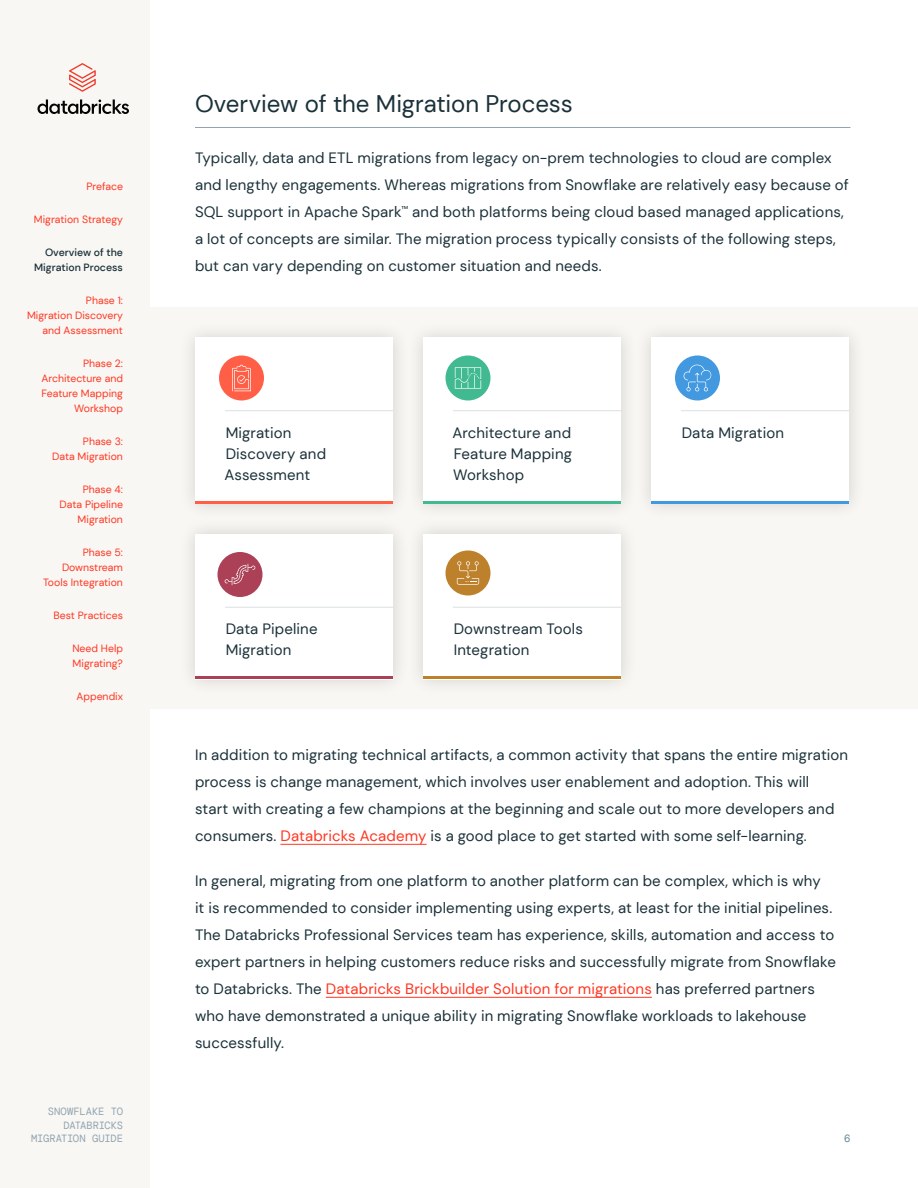
<style>
.page{position:relative;width:918px;height:1188px;background:#fff}
.page>*{position:absolute;margin:0;border:0;box-sizing:border-box;transform-origin:0 0}
.t1{font:24px "DM Sans";letter-spacing:-.005em;color:#1b3139}
.Body{font:15px/27px "DM Sans";letter-spacing:.01em;color:#1b3139}
.t2{font:10.5px/15px "DM Sans";color:#ff3621;text-align:right}
.t3{font:10.5px/13.5px "DM Mono";letter-spacing:-.02em;color:#90a5b1;text-align:right}
.t4{font:500 10.5px/15px "DM Sans";color:#1b3139;text-align:right}
.t5{font:10.5px "DM Mono";color:#618794}
.s1{color:#ff3621}
</style>
<div class="page">
<div style="left:0;top:0;width:150px;height:1188px;background:#f9f7f4"></div>
<svg style="left:38px;top:100px;width:91px;height:14px"></svg>
<svg style="left:69px;top:63px;width:27px;height:29px"></svg>
<div style="left:150px;top:308px;width:768px;height:402px;background:#f9f7f4"></div>
<hr style="left:195px;top:127px;width:655px;height:1px;background:#90a5b1">
<hr style="left:280px;top:844px;width:147px;height:1px;background:#ff3621">
<hr style="left:326px;top:997px;width:326px;height:1px;background:#ff3621">
<div style="left:178px;top:321px;width:232px;height:200px;background:#f3f1ee"></div>
<div style="left:195px;top:338px;width:198px;height:166px;background:#fff"></div>
<div style="left:634px;top:321px;width:232px;height:200px;background:#f4f2ef"></div>
<div style="left:651px;top:338px;width:198px;height:166px;background:#fff"></div>
<div style="left:406px;top:321px;width:232px;height:200px;background:#f4f2ef"></div>
<div style="left:423px;top:338px;width:198px;height:166px;background:#fff"></div>
<div style="left:178px;top:518px;width:232px;height:178px;background:#f3f1ee"></div>
<div style="left:195px;top:534px;width:198px;height:146px;background:#fff"></div>
<div style="left:406px;top:518px;width:232px;height:178px;background:#f4f2ef"></div>
<div style="left:423px;top:534px;width:198px;height:146px;background:#fff"></div>
<hr style="left:225px;top:410px;width:168px;height:1px;background:#dce0e2">
<hr style="left:681px;top:410px;width:168px;height:1px;background:#dce0e2">
<hr style="left:453px;top:410px;width:168px;height:1px;background:#dce0e2">
<hr style="left:225px;top:607px;width:168px;height:1px;background:#dce0e2">
<hr style="left:453px;top:607px;width:168px;height:1px;background:#dce0e2">
<hr style="left:195px;top:501px;width:198px;height:3px;background:#ff5f46">
<hr style="left:651px;top:501px;width:198px;height:3px;background:#4299e0">
<hr style="left:423px;top:501px;width:198px;height:3px;background:#42ba91">
<svg style="left:195px;top:676px;width:198px;height:3px"></svg>
<svg style="left:423px;top:676px;width:198px;height:3px"></svg>
<div style="left:219px;top:356px;width:45px;height:44px;background:#ff5f46;border-radius:50%"></div>
<svg style="left:232px;top:365px;width:19px;height:26px"></svg>
<div style="left:675px;top:356px;width:45px;height:44px;background:#4299e0;border-radius:50%"></div>
<svg style="left:684px;top:364px;width:27px;height:27px"></svg>
<div style="left:218px;top:552px;width:44px;height:45px;background:#ab4057;border-radius:50%"></div>
<svg style="left:225px;top:564px;width:30px;height:21px"></svg>
<div style="left:446px;top:550px;width:44px;height:46px;background:#bd802b;border-radius:50%"></div>
<svg style="left:457px;top:561px;width:22px;height:24px"></svg>
<div style="left:446px;top:356px;width:44px;height:44px;background:#42ba91;border-radius:50%"></div>
<svg style="left:455px;top:367px;width:26px;height:22px"></svg>
<p class="t2" style="left:86px;top:179px;width:38px">Preface</p>
<p class="t2" style="left:34px;top:212px;width:91px">Migration Strategy</p>
<p class="t4" style="left:34px;top:245px;width:90px">Overview of the<br>Migration Process</p>
<p class="t2" style="left:27px;top:293px;width:97px">Phase 1:<br>Migration Discovery and Assessment</p>
<p class="t2" style="left:41px;top:356px;width:83px">Phase 2:<br>Architecture and<br>Feature Mapping<br>Workshop</p>
<p class="t2" style="left:52px;top:434px;width:72px">Phase 3:<br>Data Migration</p>
<p class="t2" style="left:60px;top:482px;width:65px">Phase 4:<br>Data Pipeline<br>Migration</p>
<p class="t2" style="left:43px;top:545px;width:81px">Phase 5:<br>Downstream<br>Tools Integration</p>
<p class="t2" style="left:54px;top:608px;width:71px">Best Practices</p>
<p class="t2" style="left:72px;top:641px;width:52px;text-align:left">Need Help<br>Migrating?</p>
<p class="t2" style="left:77px;top:689px;width:48px">Appendix</p>
<p class="t3" style="left:31px;top:1105px;width:93px">SNOWFLAKE TO<br>DATABRICKS<br>MIGRATION GUIDE</p>
<h2 class="t1" style="left:195px;top:89px;width:379px">Overview of the Migration Process</h2>
<p class="Body" style="left:195px;top:145px;width:655px">Typically, data and ETL migrations from legacy on-prem technologies to cloud are complex and lengthy engagements. Whereas migrations from Snowflake are relatively easy because of SQL support in Apache Spark<sup>™</sup> and both platforms being cloud based managed applications, a lot of concepts are similar. The migration process typically consists of the following steps, but can vary depending on customer situation and needs.</p>
<p class="Body" style="left:224px;top:422px;width:103px;line-height:21px">Migration<br>Discovery and<br>Assessment</p>
<p class="Body" style="left:452px;top:419px;width:120px">Architecture and</p>
<p class="Body" style="left:682px;top:419px;width:104px">Data Migration</p>
<p class="Body" style="left:453px;top:443px;width:120px;line-height:21px">Feature Mapping<br>Workshop</p>
<p class="Body" style="left:226px;top:619px;width:93px;line-height:21px">Data Pipeline<br>Migration</p>
<p class="Body" style="left:454px;top:619px;width:131px;line-height:21px">Downstream Tools<br>Integration</p>
<p class="Body" style="left:195px;top:742px;width:655px">In addition to migrating technical artifacts, a common activity that spans the entire migration process is change management, which involves user enablement and adoption. This will<br>start with creating a few champions at the beginning and scale out to more developers and consumers. <span class="s1">Databricks Academy</span> is a good place to get started with some self-learning.</p>
<p class="Body" style="left:195px;top:868px;width:642px">In general, migrating from one platform to another platform can be complex, which is why<br>it is recommended to consider implementing using experts, at least for the initial pipelines.<br>The Databricks Professional Services team has experience, skills, automation and access to expert partners in helping customers reduce risks and successfully migrate from Snowflake to Databricks. The <span class="s1">Databricks Brickbuilder Solution for migrations</span> has preferred partners who have demonstrated a unique ability in migrating Snowflake workloads to lakehouse successfully.</p>
<p class="t5" style="left:844px;top:1132px;width:8px">6</p>
</div>
